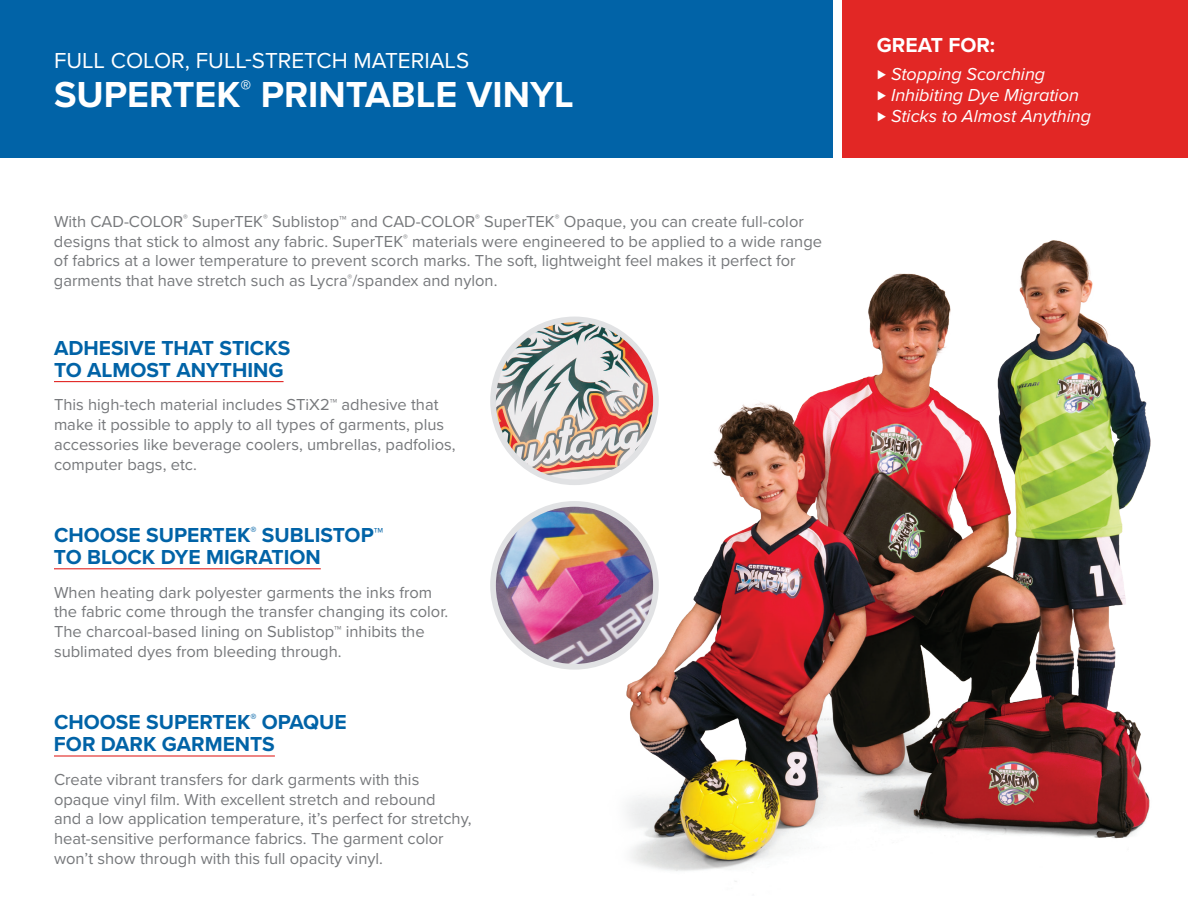
<style>
.page{position:relative;width:1188px;height:918px;background:#fff}
.page>*{position:absolute;margin:0;border:0;box-sizing:border-box;transform-origin:0 0}
.t1{font:700 37.5px "Proxima Nova";color:#fff}
.t2{font:22.5px "Proxima Nova";color:#fff}
.t3{font:700 21px/22.5px "Proxima Nova";color:#0163a7}
.t4{font:700 21px "Proxima Nova";color:#fff}
.t5{font:italic 18px/21px "Proxima Nova";color:#fff}
.t6{font:16.5px/19.8px "Proxima Nova";color:#76787b}
.s1{font-size:15px}
</style>
<div class="page">
<div style="left:0;top:0;width:833px;height:158px;background:#0163a7"></div>
<div style="left:842px;top:0;width:346px;height:158px;background:#e22725"></div>
<hr style="left:54px;top:381px;width:230px;height:1px;background:#e22725">
<hr style="left:54px;top:568px;width:267px;height:1px;background:#e22725">
<hr style="left:54px;top:755px;width:221px;height:2px;background:#e22725">
<img style="left:493px;top:319px;width:163px;height:163px;border-radius:81px">
<img style="left:493px;top:504px;width:163px;height:163px;border-radius:81px">
<img style="left:558px;top:240px;width:593px;height:642px">
<h2 class="t2" style="left:54px;top:44px;width:417px">FULL COLOR, FULL-STRETCH MATERIALS</h2>
<h1 class="t1" style="left:54px;top:67px;width:521px">SUPERTEK<sup>®</sup> PRINTABLE VINYL</h1>
<p class="t6" style="left:54px;top:211px;width:770px">With CAD-COLOR<sup>®</sup> SuperTEK<sup>®</sup> Sublistop™ and CAD-COLOR<sup>®</sup> SuperTEK<sup>®</sup> Opaque, you can create full-color designs that stick to almost any fabric. SuperTEK<sup>®</sup> materials were engineered to be applied to a wide range of fabrics at a lower temperature to prevent scorch marks. The soft, lightweight feel makes it perfect for garments that have stretch such as Lycra<sup>®</sup>/spandex and nylon.</p>
<p class="t3" style="left:54px;top:336px;width:238px">ADHESIVE THAT STICKS<br>TO ALMOST ANYTHING</p>
<p class="t6" style="left:54px;top:394px;width:403px">This high-tech material includes STiX2™ adhesive that make it possible to apply to all types of garments, plus accessories like beverage coolers, umbrellas, padfolios, computer bags, etc.</p>
<p class="t3" style="left:54px;top:523px;width:331px">CHOOSE SUPERTEK<sup>®</sup> SUBLISTOP™<br>TO BLOCK DYE MIGRATION</p>
<p class="t6" style="left:54px;top:581px;width:396px">When heating dark polyester garments the inks from the fabric come through the transfer changing its color.<br>The charcoal-based lining on Sublistop™ inhibits the sublimated dyes from bleeding through.</p>
<p class="t3" style="left:54px;top:710px;width:294px">CHOOSE SUPERTEK<sup>®</sup> OPAQUE<br>FOR DARK GARMENTS</p>
<p class="t6" style="left:54px;top:769px;width:419px">Create vibrant transfers for dark garments with this opaque vinyl film. With excellent stretch and rebound<br>and a low application temperature, it’s perfect for stretchy, heat-sensitive performance fabrics. The garment color won’t show through with this full opacity vinyl.</p>
<p class="t4" style="left:877px;top:30px;width:120px">GREAT FOR:</p>
<p class="t5" style="left:877px;top:63px;width:216px"><span class="s1">⊲</span> Stopping Scorching<br><span class="s1">⊲</span> Inhibiting Dye Migration <span class="s1">⊲</span> Sticks to Almost Anything</p>
</div>
